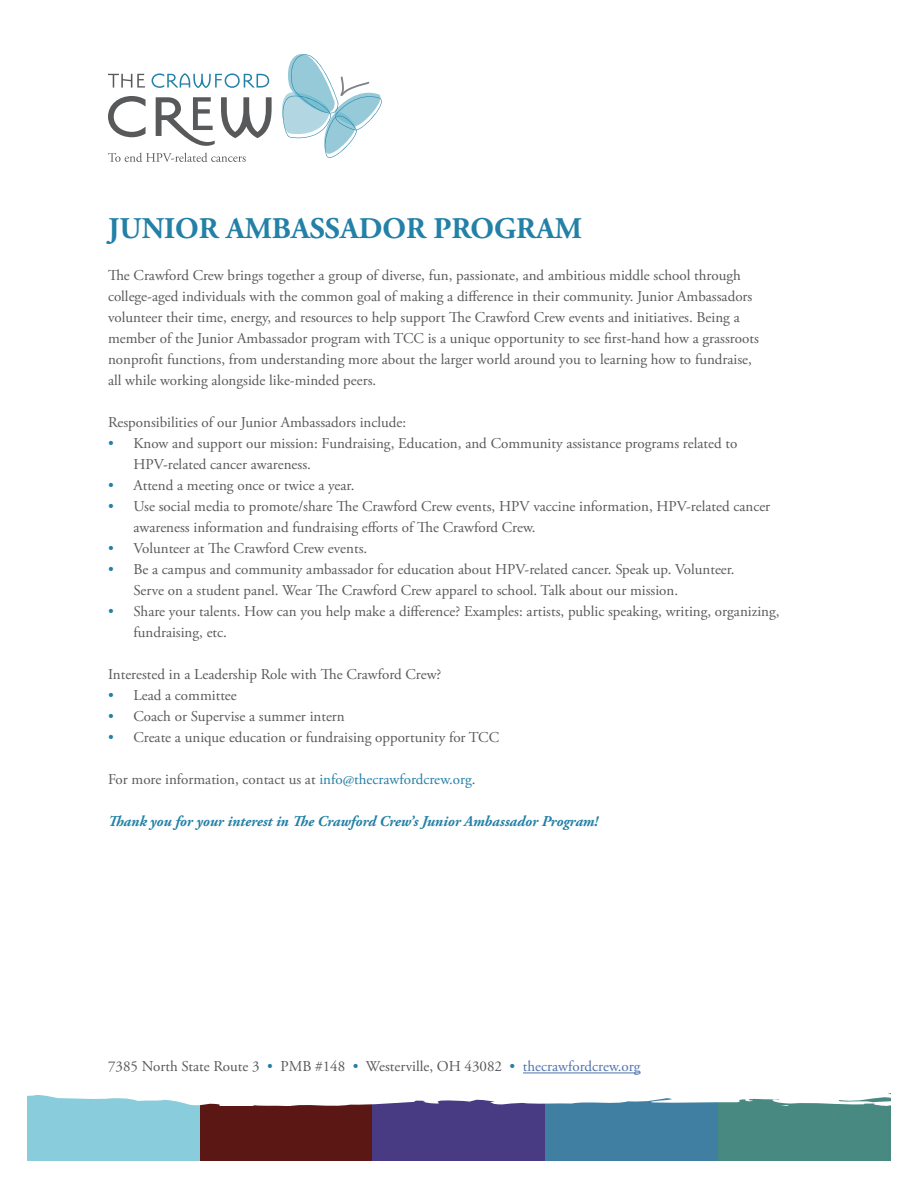
<style>
.page{position:relative;width:918px;height:1188px;background:#fff}
.page>*{position:absolute;margin:0;border:0;box-sizing:border-box;transform-origin:0 0}
.t1{font:700 30px "Adobe Garamond Pro";color:#2380a7}
.t2{font:15px/21px "Adobe Garamond Pro";color:#58595b}
.t3{font:italic 700 15px "Adobe Garamond Pro";color:#2380a7}
.s1{color:#2380a7}
.s2{color:#4f73ad}
</style>
<div class="page">
<svg style="left:108px;top:54px;width:274px;height:108px"></svg>
<div style="left:27px;top:1094px;width:173px;height:67px;background:#89ccdb"></div>
<div style="left:200px;top:1094px;width:173px;height:67px;background:#5b1713"></div>
<div style="left:373px;top:1094px;width:172px;height:67px;background:#493a84"></div>
<div style="left:545px;top:1094px;width:173px;height:67px;background:#407fa2"></div>
<div style="left:718px;top:1094px;width:173px;height:67px;background:#488982"></div>
<svg style="left:27px;top:1093px;width:864px;height:13px"></svg>
<hr style="left:523px;top:1073px;width:118px;height:1px;background:#4f73ad">
<h1 class="t1" style="left:108px;top:211px;width:475px">JUNIOR AMBASSADOR PROGRAM</h1>
<p class="t2" style="left:108px;top:265px;width:652px">The Crawford Crew brings together a group of diverse, fun, passionate, and ambitious middle school through college-aged individuals with the common goal of making a difference in their community. Junior Ambassadors volunteer their time, energy, and resources to help support The Crawford Crew events and initiatives. Being a member of the Junior Ambassador program with TCC is a unique opportunity to see first-hand how a grassroots nonprofit functions, from understanding more about the larger world around you to learning how to fundraise, all while working alongside like-minded peers.</p>
<p class="t2" style="left:108px;top:412px;width:300px">Responsibilities of our Junior Ambassadors include:</p>
<p class="t2" style="left:134px;top:433px;width:605px;text-indent:-26px"><span class="s1">•</span> Know and support our mission: Fundraising, Education, and Community assistance programs related to<br>HPV-related cancer awareness.</p>
<p class="t2" style="left:108px;top:475px;width:248px"><span class="s1">•</span> Attend a meeting once or twice a year.</p>
<p class="t2" style="left:134px;top:496px;width:638px;text-indent:-26px"><span class="s1">•</span> Use social media to promote/share The Crawford Crew events, HPV vaccine information, HPV-related cancer awareness information and fundraising efforts of The Crawford Crew.</p>
<p class="t2" style="left:108px;top:538px;width:261px"><span class="s1">•</span> Volunteer at The Crawford Crew events.</p>
<p class="t2" style="left:134px;top:559px;width:603px;text-indent:-26px"><span class="s1">•</span> Be a campus and community ambassador for education about HPV-related cancer. Speak up. Volunteer.<br>Serve on a student panel. Wear The Crawford Crew apparel to school. Talk about our mission.</p>
<p class="t2" style="left:134px;top:601px;width:648px;text-indent:-26px"><span class="s1">•</span> Share your talents. How can you help make a difference? Examples: artists, public speaking, writing, organizing, fundraising, etc.</p>
<p class="t2" style="left:108px;top:664px;width:335px">Interested in a Leadership Role with The Crawford Crew?</p>
<p class="t2" style="left:108px;top:685px;width:130px"><span class="s1">•</span> Lead a committee</p>
<p class="t2" style="left:108px;top:706px;width:238px"><span class="s1">•</span> Coach or Supervise a summer intern</p>
<p class="t2" style="left:108px;top:727px;width:393px"><span class="s1">•</span> Create a unique education or fundraising opportunity for TCC</p>
<p class="t2" style="left:108px;top:769px;width:369px">For more information, contact us at <span class="s1">info@thecrawfordcrew.org</span>.</p>
<p class="t3" style="left:108px;top:812px;width:492px">Thank you for your interest in The Crawford Crew’s Junior Ambassador Program!</p>
<p class="t2" style="left:108px;top:1057px;width:534px">7385 North State Route 3 <span class="s1">•</span> PMB #148 <span class="s1">•</span> Westerville, OH 43082 <span class="s1">•</span> <span class="s2">thecrawfordcrew.org</span></p>
</div>
